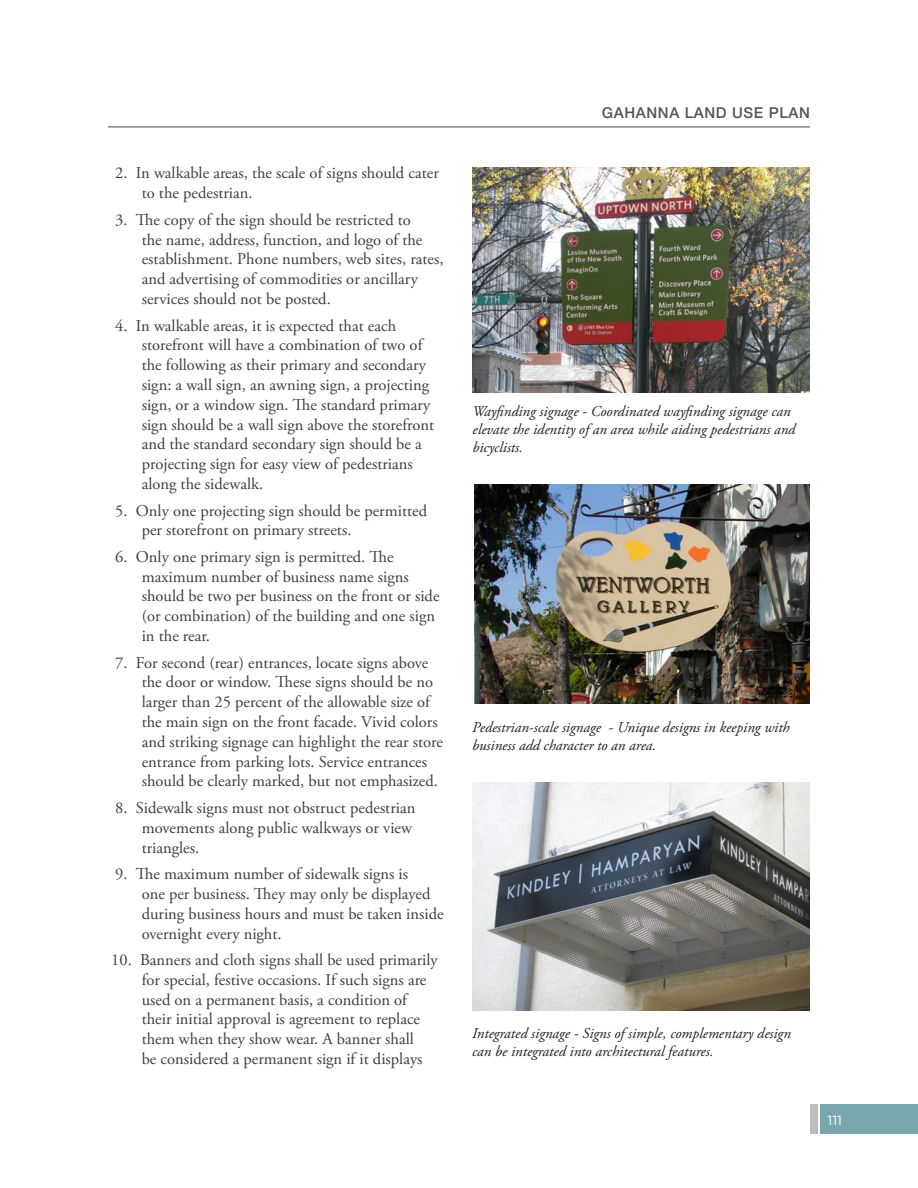
<style>
.page{position:relative;width:918px;height:1188px;background:#fff}
.page>*{position:absolute;margin:0;border:0;box-sizing:border-box;transform-origin:0 0}
.t1{font:16.5px/19.8px "Adobe Garamond Pro";color:#3e3e3f}
.t2{font:italic 15px/18px "Adobe Garamond Pro";color:#231f20}
.t3{font:500 15px "Helvetica Neue LT Std";letter-spacing:.04em;color:#54555a}
.t4{font:13.5px "Gotham";color:#fff}
</style>
<div class="page">
<hr style="left:108px;top:126px;width:702px;height:1px;background:#959599">
<div style="left:821px;top:1105px;width:97px;height:29px;background:#7aa6ad"></div>
<div style="left:810px;top:1105px;width:8px;height:29px;background:#bcbdc0"></div>
<img style="left:473px;top:783px;width:337px;height:227px">
<img style="left:474px;top:484px;width:336px;height:220px">
<img style="left:472px;top:167px;width:338px;height:225px">
<p class="t1" style="left:142px;top:164px;width:299px;text-indent:-26px">2. In walkable areas, the scale of signs should cater to the pedestrian.</p>
<p class="t1" style="left:142px;top:210px;width:303px;text-indent:-26px">3. The copy of the sign should be restricted to<br>the name, address, function, and logo of the establishment. Phone numbers, web sites, rates, and advertising of commodities or ancillary services should not be posted.</p>
<p class="t1" style="left:142px;top:316px;width:294px;text-indent:-26px">4. In walkable areas, it is expected that each storefront will have a combination of two of the following as their primary and secondary sign: a wall sign, an awning sign, a projecting sign, or a window sign. The standard primary sign should be a wall sign above the storefront and the standard secondary sign should be a projecting sign for easy view of pedestrians along the sidewalk.</p>
<p class="t1" style="left:142px;top:501px;width:287px;text-indent:-26px">5. Only one projecting sign should be permitted per storefront on primary streets.</p>
<p class="t1" style="left:142px;top:547px;width:299px;text-indent:-26px">6. Only one primary sign is permitted. The maximum number of business name signs should be two per business on the front or side (or combination) of the building and one sign in the rear.</p>
<p class="t1" style="left:142px;top:653px;width:303px;text-indent:-26px">7. For second (rear) entrances, locate signs above the door or window. These signs should be no larger than 25 percent of the allowable size of the main sign on the front facade. Vivid colors and striking signage can highlight the rear store entrance from parking lots. Service entrances should be clearly marked, but not emphasized.</p>
<p class="t1" style="left:142px;top:798px;width:275px;text-indent:-26px">8. Sidewalk signs must not obstruct pedestrian movements along public walkways or view triangles.</p>
<p class="t1" style="left:142px;top:865px;width:303px;text-indent:-26px">9. The maximum number of sidewalk signs is<br>one per business. They may only be displayed during business hours and must be taken inside overnight every night.</p>
<p class="t1" style="left:142px;top:951px;width:298px;text-indent:-31px">10. Banners and cloth signs shall be used primarily for special, festive occasions. If such signs are used on a permanent basis, a condition of their initial approval is agreement to replace them when they show wear. A banner shall<br>be considered a permanent sign if it displays</p>
<p class="t3" style="left:602px;top:104px;width:210px">GAHANNA LAND USE PLAN</p>
<p class="t2" style="left:472px;top:403px;width:324px">Wayfinding signage - Coordinated wayfinding signage can elevate the identity of an area while aiding pedestrians and bicyclists.</p>
<p class="t2" style="left:472px;top:718px;width:319px">Pedestrian-scale signage - Unique designs in keeping with business add character to an area.</p>
<p class="t2" style="left:472px;top:1025px;width:320px">Integrated signage - Signs of simple, complementary design can be integrated into architectural features.</p>
<p class="t4" style="left:828px;top:1111px;width:16px">111</p>
</div>
